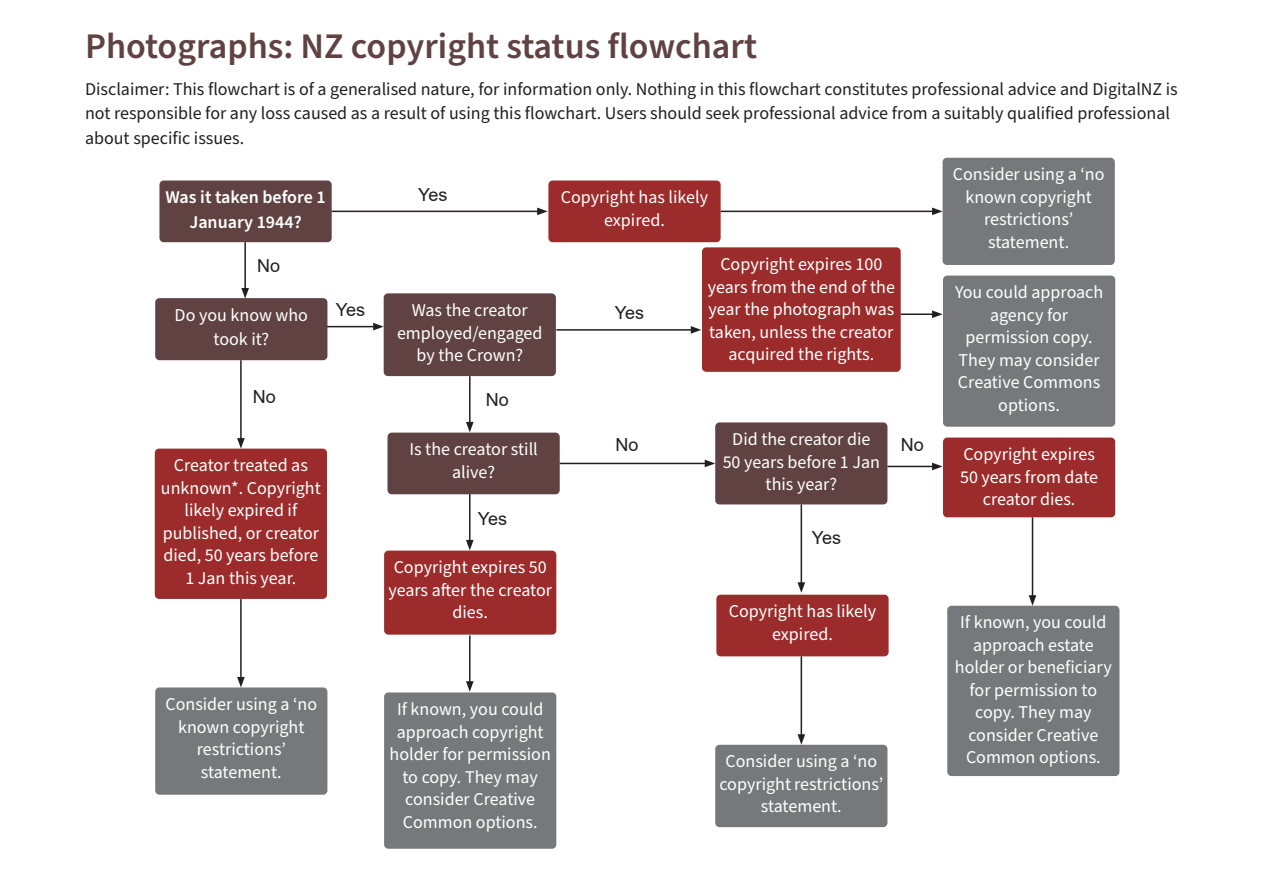
<style>
.page{position:relative;width:1263px;height:893px;background:#fff}
.page>*{position:absolute;margin:0;border:0;box-sizing:border-box;transform-origin:0 0}
.t1{font:600 36px "Source Sans Pro";color:#604242}
.Table_header_-_dark{font:18px/22.5px "Source Sans Pro";color:#fff;text-align:center}
.Text{font:18px/24.3px "Source Sans Pro";color:#231f20}
.Table_Text{font:600 18px/24.3px "Source Sans Pro";color:#fff;text-align:center}
.Contents_level_3__fo{font:18px "Arial";color:#231f20}
</style>
<div class="page">
<hr style="left:1262px;top:776px;width:1px;height:117px;background:#604242">
<div style="left:159px;top:181px;width:173px;height:61px;background:#604242;border-radius:4px"></div>
<div style="left:155px;top:298px;width:172px;height:62px;background:#604242;border-radius:4px"></div>
<div style="left:384px;top:293px;width:172px;height:83px;background:#604242;border-radius:4px"></div>
<div style="left:155px;top:449px;width:172px;height:150px;background:#9b2c2b;border-radius:4px"></div>
<hr style="left:332px;top:211px;width:207px;height:1px;background:#231f20">
<svg style="left:537px;top:208px;width:11px;height:7px"></svg>
<div style="left:155px;top:687px;width:172px;height:108px;background:#76787b;border-radius:4px"></div>
<div style="left:548px;top:181px;width:173px;height:61px;background:#9b2c2b;border-radius:4px"></div>
<div style="left:942px;top:158px;width:173px;height:107px;background:#76787b;border-radius:4px"></div>
<div style="left:702px;top:247px;width:199px;height:125px;background:#9b2c2b;border-radius:4px"></div>
<div style="left:943px;top:276px;width:172px;height:151px;background:#76787b;border-radius:4px"></div>
<div style="left:387px;top:433px;width:173px;height:61px;background:#604242;border-radius:4px"></div>
<div style="left:384px;top:551px;width:172px;height:84px;background:#9b2c2b;border-radius:4px"></div>
<div style="left:384px;top:692px;width:172px;height:157px;background:#76787b;border-radius:4px"></div>
<div style="left:715px;top:422px;width:172px;height:82px;background:#604242;border-radius:4px"></div>
<div style="left:716px;top:595px;width:173px;height:61px;background:#9b2c2b;border-radius:4px"></div>
<div style="left:715px;top:745px;width:172px;height:82px;background:#76787b;border-radius:4px"></div>
<div style="left:943px;top:438px;width:172px;height:79px;background:#9b2c2b;border-radius:4px"></div>
<div style="left:947px;top:606px;width:172px;height:170px;background:#76787b;border-radius:4px"></div>
<hr style="left:721px;top:211px;width:213px;height:1px;background:#231f20">
<svg style="left:932px;top:208px;width:10px;height:7px"></svg>
<hr style="left:244px;top:242px;width:2px;height:48px;background:#231f20">
<svg style="left:241px;top:288px;width:8px;height:11px"></svg>
<hr style="left:240px;top:360px;width:2px;height:80px;background:#231f20">
<svg style="left:237px;top:438px;width:8px;height:11px"></svg>
<hr style="left:240px;top:599px;width:2px;height:80px;background:#231f20">
<svg style="left:237px;top:677px;width:8px;height:10px"></svg>
<hr style="left:327px;top:326px;width:48px;height:1px;background:#231f20">
<svg style="left:373px;top:323px;width:11px;height:7px"></svg>
<hr style="left:556px;top:329px;width:137px;height:2px;background:#231f20">
<svg style="left:691px;top:326px;width:10px;height:8px"></svg>
<hr style="left:560px;top:463px;width:147px;height:1px;background:#231f20">
<svg style="left:705px;top:460px;width:10px;height:7px"></svg>
<hr style="left:887px;top:466px;width:47px;height:1px;background:#231f20">
<svg style="left:932px;top:463px;width:10px;height:7px"></svg>
<hr style="left:801px;top:504px;width:1px;height:81px;background:#231f20">
<svg style="left:797px;top:582px;width:8px;height:11px"></svg>
<hr style="left:801px;top:656px;width:1px;height:81px;background:#231f20">
<svg style="left:797px;top:734px;width:8px;height:11px"></svg>
<hr style="left:1032px;top:517px;width:1px;height:80px;background:#231f20">
<svg style="left:1029px;top:595px;width:7px;height:11px"></svg>
<hr style="left:469px;top:376px;width:1px;height:48px;background:#231f20">
<svg style="left:466px;top:422px;width:8px;height:10px"></svg>
<hr style="left:469px;top:494px;width:1px;height:48px;background:#231f20">
<svg style="left:466px;top:540px;width:8px;height:10px"></svg>
<hr style="left:469px;top:635px;width:1px;height:48px;background:#231f20">
<svg style="left:466px;top:681px;width:8px;height:11px"></svg>
<hr style="left:901px;top:313px;width:33px;height:2px;background:#231f20">
<svg style="left:932px;top:310px;width:10px;height:8px"></svg>
<h2 class="t1" style="left:85px;top:22px;width:673px">Photographs: NZ copyright status flowchart</h2>
<p class="Text" style="left:85px;top:78px;width:1094px">Disclaimer: This flowchart is of a generalised nature, for information only. Nothing in this flowchart constitutes professional advice and DigitalNZ is not responsible for any loss caused as a result of using this flowchart. Users should seek professional advice from a suitably qualified professional about specific issues.</p>
<p class="Table_Text" style="left:165px;top:186px;width:162px">Was it taken before 1<br>January 1944?</p>
<p class="Contents_level_3__fo" style="left:418px;top:182px;width:31px">Yes</p>
<p class="Table_header_-_dark" style="left:561px;top:187px;width:149px">Copyright has likely expired.</p>
<p class="Contents_level_3__fo" style="left:257px;top:253px;width:25px">No</p>
<p class="Contents_level_3__fo" style="left:336px;top:297px;width:31px">Yes</p>
<p class="Contents_level_3__fo" style="left:615px;top:301px;width:31px">Yes</p>
<h5 class="Table_header_-_dark" style="left:175px;top:303px;width:135px;line-height:24px">Do you know who took it?</h5>
<p class="Table_header_-_dark" style="left:397px;top:299px;width:147px">Was the creator employed/engaged by the Crown?</p>
<p class="Contents_level_3__fo" style="left:253px;top:385px;width:25px">No</p>
<p class="Table_header_-_dark" style="left:161px;top:455px;width:161px">Creator treated as unknown*. Copyright likely expired if published, or creator died, 50 years before<br>1 Jan this year.</p>
<p class="Table_header_-_dark" style="left:165px;top:693px;width:153px">Consider using a ‘no known copyright restrictions’ statement.</p>
<p class="Contents_level_3__fo" style="left:486px;top:387px;width:25px">No</p>
<p class="Table_header_-_dark" style="left:409px;top:439px;width:130px">Is the creator still alive?</p>
<p class="Contents_level_3__fo" style="left:478px;top:507px;width:31px">Yes</p>
<p class="Table_header_-_dark" style="left:388px;top:557px;width:165px">Copyright expires 50 years after the creator dies.</p>
<p class="Table_header_-_dark" style="left:390px;top:698px;width:163px">If known, you could approach copyright holder for permission to copy. They may consider Creative<br>Common options.</p>
<p class="Contents_level_3__fo" style="left:615px;top:432px;width:25px">No</p>
<p class="Table_header_-_dark" style="left:708px;top:253px;width:189px">Copyright expires 100 years from the end of the year the photograph was taken, unless the creator acquired the rights.</p>
<p class="Table_header_-_dark" style="left:723px;top:428px;width:159px">Did the creator die<br>50 years before 1 Jan this year?</p>
<p class="Contents_level_3__fo" style="left:812px;top:526px;width:31px">Yes</p>
<p class="Contents_level_3__fo" style="left:901px;top:432px;width:25px">No</p>
<p class="Table_header_-_dark" style="left:729px;top:601px;width:149px">Copyright has likely expired.</p>
<p class="Table_header_-_dark" style="left:719px;top:751px;width:165px">Consider using a ‘no copyright restrictions’ statement.</p>
<p class="Table_header_-_dark" style="left:953px;top:164px;width:153px">Consider using a ‘no known copyright restrictions’ statement.</p>
<p class="Table_header_-_dark" style="left:955px;top:282px;width:150px">You could approach agency for permission copy.<br>They may consider<br>Creative Commons options.</p>
<p class="Table_header_-_dark" style="left:960px;top:444px;width:140px">Copyright expires<br>50 years from date creator dies.</p>
<p class="Table_header_-_dark" style="left:955px;top:612px;width:158px">If known, you could approach estate holder or beneficiary for permission to copy. They may consider Creative<br>Common options.</p>
</div>
